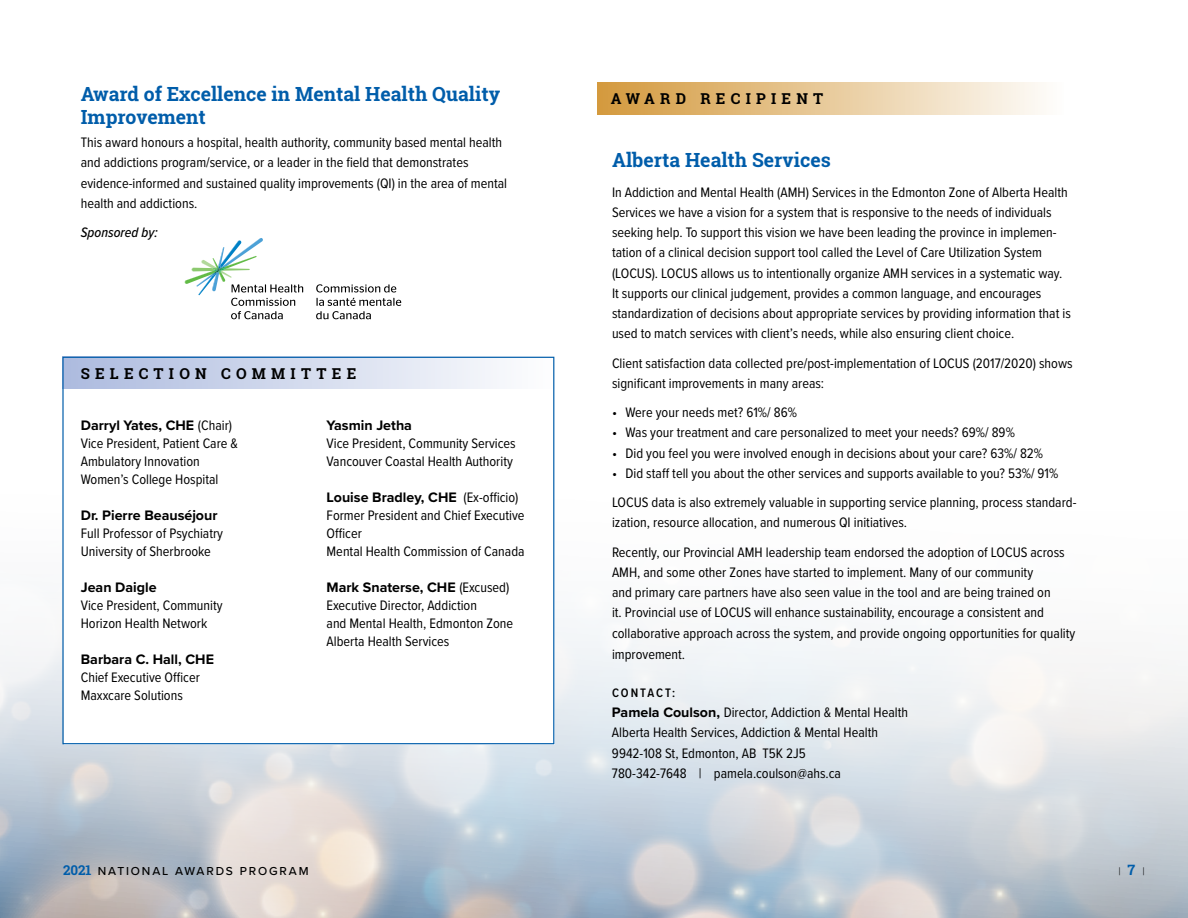
<style>
.page{position:relative;width:1188px;height:918px;background:#fff}
.page>*{position:absolute;margin:0;border:0;box-sizing:border-box;transform-origin:0 0}
.t1{font:700 19.5px/22.5px "Roboto Slab";color:#005daa}
.t2{font:700 15px "Roboto Slab";letter-spacing:.35em;color:#000}
.t3{font:14.25px/20.2px "Proxima Nova Cond";color:#000}
.t4{font:700 14.25px "Proxima Nova";color:#000}
.t5{font:italic 500 14.25px "Proxima Nova Cond";color:#000}
.t6{font:600 12.75px "Proxima Nova Cond";letter-spacing:.155em;color:#000}
.t7{font:500 12px "Proxima Nova";letter-spacing:.155em;color:#000}
.t8{font:300 11.25px "Proxima Nova";color:#000}
.s1{font-family:"Proxima Nova Cond";font-weight:400}
.s2{font-family:"Proxima Nova";font-weight:700}
.s3{font-family:"Roboto Slab";font-weight:700;font-size:13.5px;color:#005daa}
.s4{font-family:"Roboto Slab";font-weight:700;font-size:14.25px;color:#005daa}
</style>
<div class="page">
<img style="left:0;top:472px;width:1188px;height:446px">
<div style="left:64px;top:342px;width:490px;height:402px;background:#fff"></div>
<div style="left:62px;top:357px;width:492px;height:32px;background:linear-gradient(to right,#acbadf,#fefefe)"></div>
<div style="left:597px;top:82px;width:466px;height:32px;background:linear-gradient(to right,#d4993d,#fefdfc)"></div>
<svg style="left:185px;top:238px;width:118px;height:81px"></svg>
<svg style="left:316px;top:284px;width:85px;height:35px"></svg>
<h1 class="t1" style="left:81px;top:83px;width:421px">Award of Excellence in Mental Health Quality<br>Improvement</h1>
<p class="t3" style="left:81px;top:132px;width:428px">This award honours a hospital, health authority, community based mental health and addictions program/service, or a leader in the field that demonstrates evidence-informed and sustained quality improvements (QI) in the area of mental health and addictions.</p>
<p class="t5" style="left:81px;top:222px;width:79px">Sponsored by:</p>
<p class="t2" style="left:81px;top:363px;width:277px">SELECTION COMMITTEE</p>
<p class="t4" style="left:81px;top:414px;width:153px">Darryl Yates, CHE <span class="s1">(Chair)</span></p>
<p class="t3" style="left:81px;top:433px;width:159px;line-height:18px">Vice President, Patient Care &amp;<br>Ambulatory Innovation<br>Women’s College Hospital</p>
<p class="t4" style="left:81px;top:504px;width:138px">Dr. Pierre Beauséjour</p>
<p class="t3" style="left:81px;top:523px;width:144px;line-height:18px">Full Professor of Psychiatry<br>University of Sherbrooke</p>
<p class="t4" style="left:81px;top:576px;width:77px">Jean Daigle</p>
<p class="t3" style="left:81px;top:595px;width:143px;line-height:18px">Vice President, Community<br>Horizon Health Network</p>
<p class="t4" style="left:81px;top:648px;width:135px">Barbara C. Hall, CHE</p>
<p class="t3" style="left:81px;top:667px;width:121px;line-height:18px">Chief Executive Officer<br>Maxxcare Solutions</p>
<p class="t4" style="left:327px;top:414px;width:87px">Yasmin Jetha</p>
<p class="t3" style="left:327px;top:433px;width:191px;line-height:18px">Vice President, Community Services<br>Vancouver Coastal Health Authority</p>
<p class="t4" style="left:327px;top:486px;width:193px">Louise Bradley, CHE <span class="s1">(Ex-officio)</span></p>
<p class="t3" style="left:327px;top:505px;width:200px;line-height:18px">Former President and Chief Executive<br>Officer<br>Mental Health Commission of Canada</p>
<p class="t4" style="left:327px;top:576px;width:184px">Mark Snaterse, CHE <span class="s1">(Excused)</span></p>
<p class="t3" style="left:327px;top:595px;width:188px;line-height:18px">Executive Director, Addiction<br>and Mental Health, Edmonton Zone<br>Alberta Health Services</p>
<p class="t2" style="left:611px;top:88px;width:214px">AWARD RECIPIENT</p>
<h1 class="t1" style="left:612px;top:149px;width:220px">Alberta Health Services</h1>
<p class="t3" style="left:612px;top:181px;width:460px">In Addiction and Mental Health (AMH) Services in the Edmonton Zone of Alberta Health Services we have a vision for a system that is responsive to the needs of individuals seeking help. To support this vision we have been leading the province in implemen&shy;tation of a clinical decision support tool called the Level of Care Utilization System (LOCUS). LOCUS allows us to intentionally organize AMH services in a systematic way.<br>It supports our clinical judgement, provides a common language, and encourages standardization of decisions about appropriate services by providing information that is used to match services with client’s needs, while also ensuring client choice.</p>
<p class="t3" style="left:612px;top:352px;width:462px">Client satisfaction data collected pre/post-implementation of LOCUS (2017/2020) shows significant improvements in many areas:</p>
<p class="t3" style="left:612px;top:402px;width:187px">• Were your needs met? 61%/ 86%</p>
<p class="t3" style="left:612px;top:422px;width:404px">• Was your treatment and care personalized to meet your needs? 69%/ 89%</p>
<p class="t3" style="left:612px;top:442px;width:433px">• Did you feel you were involved enough in decisions about your care? 63%/ 82%</p>
<p class="t3" style="left:612px;top:458px;width:466px;line-height:29.2px">• Did staff tell you about the other services and supports available to you? 53%/ 91%<br>LOCUS data is also extremely valuable in supporting service planning, process standard-</p>
<p class="t3" style="left:612px;top:507px;width:454px;line-height:29.2px">ization, resource allocation, and numerous QI initiatives.<br>Recently, our Provincial AMH leadership team endorsed the adoption of LOCUS across</p>
<p class="t3" style="left:612px;top:561px;width:465px">AMH, and some other Zones have started to implement. Many of our community<br>and primary care partners have also seen value in the tool and are being trained on<br>it. Provincial use of LOCUS will enhance sustainability, encourage a consistent and collaborative approach across the system, and provide ongoing opportunities for quality improvement.</p>
<p class="t6" style="left:612px;top:683px;width:65px">CONTACT:</p>
<p class="t3" style="left:612px;top:702px;width:298px"><span class="s2">Pamela Coulson,</span> Director, Addiction &amp; Mental Health Alberta Health Services, Addiction &amp; Mental Health 9942-108 St, Edmonton, AB T5K 2J5<br>780-342-7648 | pamela.coulson@ahs.ca</p>
<p class="t7" style="left:63px;top:862px;width:247px"><span class="s3">2021</span> NATIONAL AWARDS PROGRAM</p>
<p class="t8" style="left:1119px;top:863px;width:28px">| <span class="s4">7</span> |</p>
</div>
